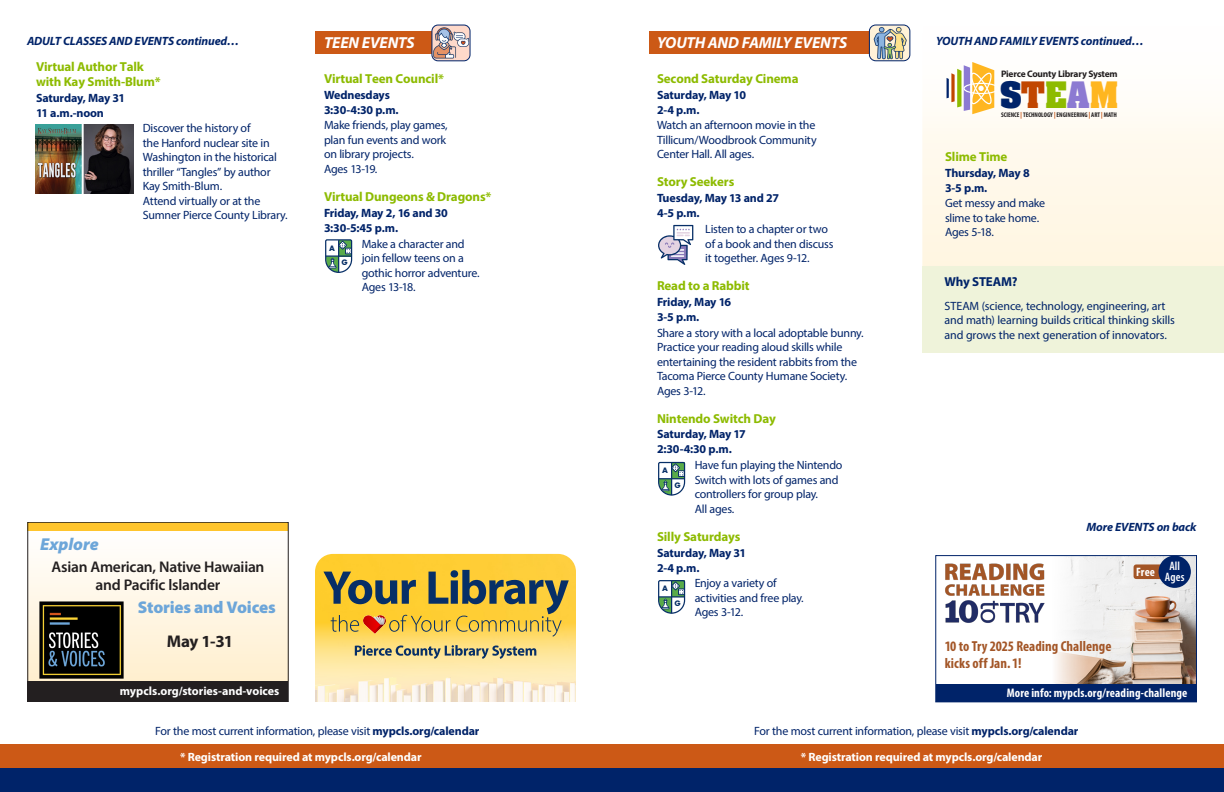
<style>
.page{position:relative;width:1224px;height:792px;background:#fff}
.page>*{position:absolute;margin:0;border:0;box-sizing:border-box;transform-origin:0 0}
.t1{font:700 31px "Aachen";color:#002369}
.t2{font:italic 900 17.2px "Myriad Pro";letter-spacing:-.005em;color:#6da6d9}
.t3{font:900 17px/33.9px "Myriad Pro";letter-spacing:-.01em;color:#6da6d9}
.New_Headers{font:italic 700 16px "Myriad Pro";letter-spacing:-.01em;color:#fff}
.t4{font:600 15.5px/18.5px "Myriad Pro";letter-spacing:-.02em;color:#231f20;text-align:center}
.t5{font:700 condensed 14.5px/16.8px "Myriad Pro";letter-spacing:.005em;color:#a35627}
.Event_Title{font:700 13px/15px "Myriad Pro";letter-spacing:-.01em;color:#8dbb00}
.Location_Venue{font:700 13px "Myriad Pro";letter-spacing:-.015em;color:#002369}
.t6{font:700 condensed 12.5px "Myriad Pro";letter-spacing:.01em;color:#fff}
.t7{font:600 condensed 12.2px/11.2px "Myriad Pro";letter-spacing:.005em;color:#fff;text-align:center}
.t8{font:700 condensed 12.2px "Myriad Pro";color:#fff}
.Description{font:12px/14.5px "Myriad Pro";letter-spacing:-.02em;color:#002369}
.Day__Date_and_Time{font:700 12px/15px "Myriad Pro";letter-spacing:-.01em;color:#002369}
.Location_Venue-2{font:12px/14.5px "Myriad Pro";letter-spacing:-.005em;color:#002369}
.Day__Date_and_Time-2{font:12px "Myriad Pro";letter-spacing:-.02em;color:#002369}
.Description-2{font:700 12px "Myriad Pro";letter-spacing:-.01em;color:#fff}
.continued{font:italic 700 12px "Myriad Pro";letter-spacing:-.01em;color:#002369}
.New_Headers-2{font:italic 700 12px "Myriad Pro";letter-spacing:-.01em;color:#002369}
.t9{font:700 9.4px "Myriad Pro";letter-spacing:-.03em;color:#231f20}
.t10{font:700 8.2px "Futura PT";color:#072f67}
.t11{font:700 condensed 6.7px "Myriad Pro";color:#231f20}
.s1{font-weight:700;color:#231f20}
.s2{color:#c14600}
.s3{color:#8dbb00}
.s4{color:#8c7ad2}
.s5{color:#ffb620}
.s6{font-weight:700}
</style>
<div class="page">
<div style="left:922px;top:0;width:302px;height:266px;background:linear-gradient(to bottom,#fff,#fff5e0)"></div>
<div style="left:922px;top:266px;width:302px;height:86px;background:#eff3da"></div>
<svg style="left:947px;top:62px;width:52px;height:52px"></svg>
<div style="left:649px;top:31px;width:222px;height:23px;background:#cc5916"></div>
<svg style="left:869px;top:25px;width:42px;height:36px"></svg>
<img style="left:873px;top:24px;width:33px;height:38px">
<div style="left:315px;top:32px;width:127px;height:22px;background:#cc5916"></div>
<svg style="left:431px;top:24px;width:40px;height:38px"></svg>
<img style="left:433px;top:27px;width:36px;height:33px">
<div style="left:0;top:768px;width:1224px;height:24px;background:#002369"></div>
<div style="left:0;top:744px;width:612px;height:24px;background:#cc5916"></div>
<div style="left:612px;top:744px;width:612px;height:24px;background:#cc5916"></div>
<svg style="left:325px;top:239px;width:28px;height:34px"></svg>
<svg style="left:658px;top:461px;width:28px;height:35px"></svg>
<svg style="left:658px;top:580px;width:28px;height:34px"></svg>
<svg style="left:658px;top:225px;width:35px;height:40px"></svg>
<img style="left:36px;top:124px;width:98px;height:69px">
<img style="left:315px;top:554px;width:261px;height:69px">
<svg style="left:315px;top:623px;width:261px;height:79px;background:#fbe8b3"></svg>
<svg style="left:355px;top:645px;width:181px;height:14px;background:#b1ab83"></svg>
<svg style="left:323px;top:570px;width:246px;height:67px;background:#c1a744"></svg>
<img style="left:362px;top:612px;width:24px;height:25px">
<img style="left:1051px;top:557px;width:144px;height:128px">
<img style="left:945px;top:563px;width:100px;height:60px">
<div style="left:936px;top:685px;width:261px;height:17px;background:#002369"></div>
<svg style="left:1134px;top:564px;width:27px;height:15px"></svg>
<div style="left:1159px;top:556px;width:32px;height:32px;background:#002369;border-radius:50%"></div>
<div style="left:936px;top:555px;width:261px;height:147px;border:1px solid #002369"></div>
<div style="left:28px;top:530px;width:260px;height:152px;background:linear-gradient(to bottom,#fffefe,#ffefce)"></div>
<div style="left:28px;top:682px;width:260px;height:20px;background:#231f20"></div>
<div style="left:28px;top:522px;width:260px;height:8px;background:#ffc52d"></div>
<div style="left:28px;top:522px;width:260px;height:180px;border:1px solid #231f20"></div>
<img style="left:39px;top:601px;width:85px;height:79px">
<p class="continued" style="left:27px;top:33px;width:214px">ADULT CLASSES AND EVENTS continued…</p>
<p class="Event_Title" style="left:36px;top:58px;width:126px">Virtual Author Talk with Kay Smith-Blum*</p>
<p class="Day__Date_and_Time" style="left:36px;top:90px;width:91px">Saturday, May 31<br>11 a.m.-noon</p>
<p class="Description" style="left:143px;top:121px;width:146px">Discover the history of<br>the Hanford nuclear site in<br>Washington in the historical thriller “Tangles” by author<br>Kay Smith-Blum.<br>Attend virtually or at the<br>Sumner Pierce County Library.</p>
<p class="New_Headers" style="left:324px;top:32px;width:92px">TEEN EVENTS</p>
<p class="Event_Title" style="left:324px;top:70px;width:122px">Virtual Teen Council*</p>
<p class="Day__Date_and_Time" style="left:324px;top:87px;width:76px">Wednesdays<br>3:30-4:30 p.m.</p>
<p class="Description" style="left:324px;top:118px;width:125px">Make friends, play games, plan fun events and work on library projects.<br>Ages 13-19.</p>
<p class="Event_Title" style="left:324px;top:189px;width:169px">Virtual Dungeons &amp; Dragons*</p>
<p class="Day__Date_and_Time" style="left:324px;top:205px;width:125px">Friday, May 2, 16 and 30<br>3:30-5:45 p.m.</p>
<p class="Description" style="left:362px;top:236px;width:119px">Make a character and join fellow teens on a gothic horror adventure.<br>Ages 13-18.</p>
<p class="t10" style="left:329px;top:243px;width:7px">A</p>
<p class="t10" style="left:342px;top:257px;width:8px">G</p>
<p class="t2" style="left:40px;top:533px;width:60px">Explore</p>
<p class="t4" style="left:52px;top:557px;width:214px">Asian American, Native Hawaiian and Pacific lslander</p>
<p class="t3" style="left:167px;top:590px;width:111px;text-indent:-29px">Stories and Voices<br><span class="s1">May 1-31</span></p>
<p class="Description-2" style="left:120px;top:683px;width:161px">mypcls.org/stories-and-voices</p>
<p class="New_Headers" style="left:657px;top:32px;width:192px">YOUTH AND FAMILY EVENTS</p>
<p class="Event_Title" style="left:657px;top:70px;width:143px">Second Saturday Cinema</p>
<p class="Day__Date_and_Time" style="left:657px;top:87px;width:91px">Saturday, May 10<br>2-4 p.m.</p>
<p class="Description" style="left:657px;top:118px;width:161px;text-align:justify">Watch an afternoon movie in the Tillicum/Woodbrook Community Center Hall. All ages.</p>
<p class="Event_Title" style="left:657px;top:174px;width:79px">Story Seekers</p>
<p class="Day__Date_and_Time" style="left:657px;top:190px;width:124px">Tuesday, May 13 and 27<br>4-5 p.m.</p>
<p class="Description" style="left:705px;top:222px;width:130px">Listen to a chapter or two of a book and then discuss it together. Ages 9-12.</p>
<p class="Event_Title" style="left:657px;top:278px;width:94px">Read to a Rabbit</p>
<p class="Day__Date_and_Time" style="left:657px;top:294px;width:76px">Friday, May 16<br>3-5 p.m.</p>
<p class="Description" style="left:657px;top:325px;width:208px">Share a story with a local adoptable bunny.<br>Practice your reading aloud skills while entertaining the resident rabbits from the Tacoma Pierce County Humane Society.<br>Ages 3-12.</p>
<p class="Event_Title" style="left:657px;top:410px;width:120px">Nintendo Switch Day</p>
<p class="Day__Date_and_Time" style="left:657px;top:426px;width:90px">Saturday, May 17<br>2:30-4:30 p.m.</p>
<p class="Description" style="left:695px;top:458px;width:149px">Have fun playing the Nintendo<br>Switch with lots of games and controllers for group play.<br>All ages.</p>
<p class="Event_Title" style="left:657px;top:528px;width:85px">Silly Saturdays</p>
<p class="Day__Date_and_Time" style="left:657px;top:545px;width:91px">Saturday, May 31<br>2-4 p.m.</p>
<p class="Description" style="left:695px;top:576px;width:111px">Enjoy a variety of activities and free play.<br>Ages 3-12.</p>
<p class="t10" style="left:662px;top:465px;width:7px">A</p>
<p class="t10" style="left:675px;top:480px;width:8px">G</p>
<p class="t10" style="left:662px;top:583px;width:7px">A</p>
<p class="t10" style="left:675px;top:598px;width:8px">G</p>
<p class="continued" style="left:936px;top:33px;width:209px">YOUTH AND FAMILY EVENTS continued…</p>
<p class="t9" style="left:1001px;top:67px;width:118px">Pierce County Library System</p>
<p class="t11" style="left:1001px;top:111px;width:118px">SCIENCE <span class="s2">|</span> TECHNOLOGY <span class="s2">|</span> ENGINEERING <span class="s2">|</span> ART <span class="s2">|</span> MATH</p>
<p class="t1" style="left:1000px;top:72px;width:120px">S<span class="s2">T</span><span class="s3">E</span><span class="s4">A</span><span class="s5">M</span></p>
<p class="Event_Title" style="left:945px;top:148px;width:64px">Slime Time</p>
<p class="Day__Date_and_Time" style="left:945px;top:165px;width:86px">Thursday, May 8<br>3-5 p.m.</p>
<p class="Description" style="left:945px;top:196px;width:102px">Get messy and make slime to take home.<br>Ages 5-18.</p>
<p class="Location_Venue" style="left:944px;top:273px;width:75px">Why STEAM?</p>
<p class="Location_Venue-2" style="left:944px;top:298px;width:232px">STEAM (science, technology, engineering, art and math) learning builds critical thinking skills and grows the next generation of innovators.</p>
<p class="New_Headers-2" style="left:1087px;top:519px;width:112px">More EVENTS on back</p>
<p class="t5" style="left:945px;top:638px;width:168px">10 to Try 2025 Reading Challenge kicks off Jan. 1!</p>
<p class="t8" style="left:1136px;top:565px;width:20px">Free</p>
<p class="t7" style="left:1165px;top:560px;width:21px">All<br>Ages</p>
<p class="t6" style="left:1007px;top:685px;width:182px">More info: mypcls.org/reading-challenge</p>
<p class="Day__Date_and_Time-2" style="left:155px;top:724px;width:326px">For the most current information, please visit <span class="s6">mypcls.org/calendar</span></p>
<p class="Day__Date_and_Time-2" style="left:754px;top:724px;width:326px">For the most current information, please visit <span class="s6">mypcls.org/calendar</span></p>
<p class="Description-2" style="left:180px;top:749px;width:243px">* Registration required at mypcls.org/calendar</p>
<p class="Description-2" style="left:801px;top:749px;width:243px">* Registration required at mypcls.org/calendar</p>
</div>
